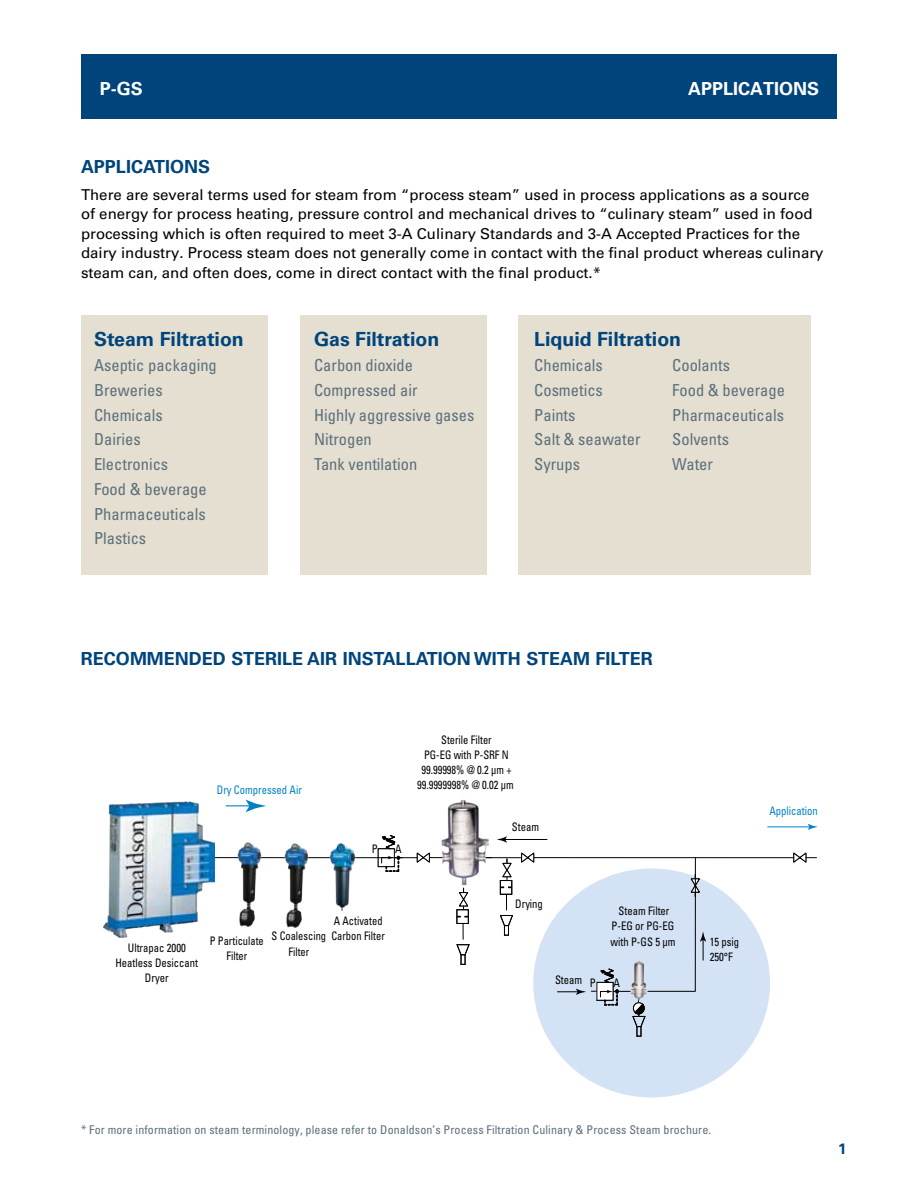
<style>
.page{position:relative;width:918px;height:1188px;background:#fff}
.page>*{position:absolute;margin:0;border:0;box-sizing:border-box;transform-origin:0 0}
.t1{font:700 19.5px "Univers LT Std";color:#00447c}
.t2{font:700 18px "Univers LT Std";color:#00447c}
.t3{font:700 18px "Univers LT Std";color:#fff}
.t4{font:condensed 16.5px/24.8px "Univers LT Std";color:#5c6f7c}
.t5{font:15px/19.5px "Univers LT Std";color:#000}
.t6{font:700 15px "Univers LT Std";color:#00447c}
.t7{font:condensed 12px "Univers LT Std";letter-spacing:.01em;color:#5c6f7c}
.t8{font:condensed 11.7px/15.1px "Univers LT Std";color:#010101;text-align:center;scale:.89 1}
.t9{font:condensed 11.7px/15.1px "Univers LT Std";color:#010101;text-align:center;scale:.91 1}
.t10{font:condensed 11.7px "Univers LT Std";color:#0081c6;scale:.91 1}
</style>
<div class="page">
<div style="left:81px;top:54px;width:756px;height:65px;background:#00447c"></div>
<div style="left:533px;top:868px;width:237px;height:229px;background:#d3e2f4;border-radius:50%"></div>
<svg style="left:417px;top:852px;width:13px;height:11px"></svg>
<svg style="left:459px;top:888px;width:9px;height:21px"></svg>
<svg style="left:456px;top:924px;width:14px;height:41px"></svg>
<div style="left:457px;top:909px;width:12px;height:15px;border:1px solid #010101"></div>
<div style="left:378px;top:849px;width:17px;height:18px;border:1px solid #010101"></div>
<svg style="left:382px;top:835px;width:13px;height:14px"></svg>
<svg style="left:502px;top:859px;width:10px;height:21px"></svg>
<svg style="left:500px;top:894px;width:13px;height:42px"></svg>
<div style="left:500px;top:880px;width:12px;height:15px;border:1px solid #010101"></div>
<hr style="left:215px;top:857px;width:202px;height:1px;background:#010101">
<svg style="left:521px;top:852px;width:13px;height:11px"></svg>
<hr style="left:534px;top:857px;width:260px;height:1px;background:#010101">
<svg style="left:793px;top:852px;width:24px;height:11px"></svg>
<hr style="left:430px;top:857px;width:92px;height:1px;background:#010101">
<svg style="left:226px;top:800px;width:40px;height:12px"></svg>
<hr style="left:767px;top:826px;width:43px;height:1px;background:#0081c6">
<svg style="left:808px;top:824px;width:10px;height:6px"></svg>
<hr style="left:504px;top:839px;width:43px;height:1px;background:#010101">
<svg style="left:497px;top:836px;width:10px;height:7px"></svg>
<svg style="left:381px;top:856px;width:21px;height:16px"></svg>
<img style="left:104px;top:802px;width:110px;height:136px">
<img style="left:233px;top:842px;width:29px;height:85px">
<img style="left:280px;top:843px;width:29px;height:85px">
<img style="left:329px;top:843px;width:27px;height:68px">
<img style="left:440px;top:800px;width:48px;height:88px">
<svg style="left:557px;top:857px;width:149px;height:180px"></svg>
<img style="left:629px;top:960px;width:19px;height:40px">
<div style="left:81px;top:315px;width:187px;height:259px;background:#e4dfd0"></div>
<div style="left:300px;top:316px;width:187px;height:259px;background:#e4dfd0"></div>
<div style="left:518px;top:316px;width:293px;height:259px;background:#e4dfd0"></div>
<p class="t3" style="left:100px;top:78px;width:45px">P-GS</p>
<p class="t3" style="left:688px;top:78px;width:133px">APPLICATIONS</p>
<p class="t2" style="left:81px;top:157px;width:131px">APPLICATIONS</p>
<p class="t5" style="left:81px;top:185px;width:744px">There are several terms used for steam from “process steam” used in process applications as a source of energy for process heating, pressure control and mechanical drives to “culinary steam” used in food processing which is often required to meet 3-A Culinary Standards and 3-A Accepted Practices for the dairy industry. Process steam does not generally come in contact with the final product whereas culinary steam can, and often does, come in direct contact with the final product.*</p>
<h1 class="t1" style="left:94px;top:328px;width:151px">Steam Filtration</h1>
<p class="t4" style="left:94px;top:353px;width:124px">Aseptic packaging<br>Breweries<br>Chemicals<br>Dairies<br>Electronics<br>Food &amp; beverage<br>Pharmaceuticals<br>Plastics</p>
<h1 class="t1" style="left:314px;top:328px;width:127px">Gas Filtration</h1>
<p class="t4" style="left:314px;top:353px;width:162px">Carbon dioxide<br>Compressed air<br>Highly aggressive gases<br>Nitrogen<br>Tank ventilation</p>
<h1 class="t1" style="left:534px;top:328px;width:148px">Liquid Filtration</h1>
<p class="t4" style="left:534px;top:353px;width:70px">Chemicals</p>
<p class="t4" style="left:672px;top:353px;width:59px">Coolants</p>
<p class="t4" style="left:534px;top:378px;width:70px">Cosmetics</p>
<p class="t4" style="left:672px;top:378px;width:114px">Food &amp; beverage</p>
<p class="t4" style="left:534px;top:402px;width:43px">Paints</p>
<p class="t4" style="left:672px;top:402px;width:113px">Pharmaceuticals</p>
<p class="t4" style="left:534px;top:427px;width:108px">Salt &amp; seawater</p>
<p class="t4" style="left:672px;top:427px;width:58px">Solvents</p>
<p class="t4" style="left:534px;top:452px;width:47px">Syrups</p>
<p class="t4" style="left:672px;top:452px;width:42px">Water</p>
<p class="t2" style="left:81px;top:648px;width:406px">RECOMMENDED STERILE AIR INSTALLATION wit</p>
<p class="t2" style="left:508px;top:648px;width:32px">h steam</p>
<p class="t2" style="left:596px;top:648px;width:11px">filter</p>
<p class="t10" style="left:217px;top:782px;width:95px">Dry Compressed Air</p>
<p class="t9" style="left:372px;top:841px;width:8px">P</p>
<p class="t9" style="left:395px;top:841px;width:9px">A</p>
<p class="t8" style="left:417px;top:732px;width:110px">Sterile Filter<br>PG-EG with P-SRF N<br>99.99998% @ 0.2 µm +<br>99.9999998% @ 0.02 µm</p>
<p class="t9" style="left:512px;top:819px;width:31px">Steam</p>
<p class="t8" style="left:331px;top:913px;width:62px;text-align:left">A Activated<br>Carbon Filter</p>
<p class="t9" style="left:115px;top:940px;width:93px">Ultrapac 2000<br>Heatless Desiccant<br>Dryer</p>
<p class="t8" style="left:210px;top:933px;width:62px">P Particulate<br>Filter</p>
<p class="t8" style="left:272px;top:929px;width:63px">S Coalescing<br>Filter</p>
<p class="t9" style="left:515px;top:896px;width:32px">Drying</p>
<p class="t9" style="left:610px;top:903px;width:73px">Steam Filter<br>P-EG or PG-EG with P-GS 5 μm</p>
<p class="t9" style="left:555px;top:972px;width:46px">Steam P</p>
<p class="t9" style="left:613px;top:976px;width:9px">A</p>
<p class="t10" style="left:769px;top:804px;width:55px">Application</p>
<p class="t9" style="left:710px;top:934px;width:34px;text-align:left">15 psig<br>250°F</p>
<p class="t7" style="left:81px;top:1123px;width:632px">* For more information on steam terminology, please refer to Donaldson’s Process Filtration Culinary &amp; Process Steam brochure.</p>
<p class="t6" style="left:838px;top:1139px;width:10px">1</p>
</div>
